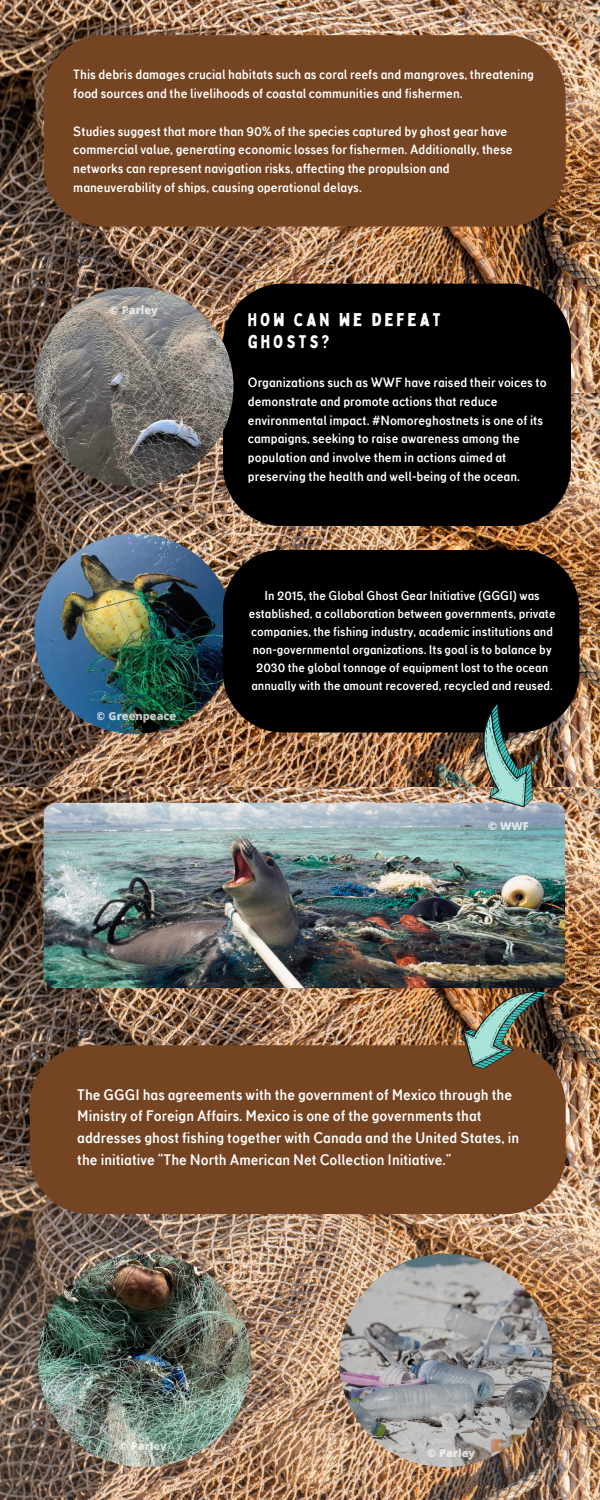
<style>
.page{position:relative;width:600px;height:1500px;background:#fff}
.page>*{position:absolute;margin:0;border:0;box-sizing:border-box;transform-origin:0 0}
.t1{font:18px/21.8px "Bobby Jones";letter-spacing:.165em;color:#fff}
.t2{font:700 15.6px/21.8px "TT Corals";color:#fff}
.t3{font:700 13.7px/18.8px "TT Corals";color:#fff}
.t4{font:700 13.6px/18.8px "TT Corals";color:#fff}
.t5{font:700 13.1px/18px "TT Corals";color:#fff;text-align:center}
.t6{font:800 11px "Open Sans";color:#fff}
</style>
<div class="page">
<img style="left:0;top:0;width:600px;height:773px">
<img style="left:0;top:1166px;width:600px;height:334px">
<img style="left:0;top:773px;width:600px;height:393px">
<div style="left:223px;top:284px;width:348px;height:242px;background:#000"></div>
<img style="left:34px;top:287px;width:200px;height:199px;border-radius:50%">
<img style="left:34px;top:534px;width:201px;height:200px;border-radius:50%">
<img style="left:44px;top:803px;width:521px;height:185px;border-radius:13px">
<div style="left:30px;top:1045px;width:536px;height:169px;background:#754523"></div>
<img style="left:38px;top:1254px;width:213px;height:213px;border-radius:50%">
<img style="left:339px;top:1254px;width:213px;height:213px;border-radius:50%">
<img style="left:450px;top:965px;width:102px;height:116px">
<div style="left:223px;top:550px;width:356px;height:183px;background:#000"></div>
<img style="left:454px;top:700px;width:93px;height:119px">
<div style="left:44px;top:35px;width:522px;height:192px;background:#754523"></div>
<p class="t3" style="left:73px;top:66px;width:462px">This debris damages crucial habitats such as coral reefs and mangroves, threatening food sources and the livelihoods of coastal communities and fishermen.</p>
<h3 class="t3" style="left:73px;top:122px;width:441px">Studies suggest that more than 90% of the species captured by ghost gear have commercial value, generating economic losses for fishermen. Additionally, these networks can represent navigation risks, affecting the propulsion and maneuverability of ships, causing operational delays.</h3>
<p class="t6" style="left:110px;top:302px;width:49px">© Parley</p>
<p class="t6" style="left:97px;top:708px;width:81px">© Greenpeace</p>
<h3 class="t1" style="left:248px;top:309px;width:194px">HOW CAN WE DEFEAT<br>GHOSTS?</h3>
<h1 class="t4" style="left:248px;top:373px;width:300px">Organizations such as WWF have raised their voices to demonstrate and promote actions that reduce environmental impact. #Nomoreghostnets is one of its campaigns, seeking to raise awareness among the population and involve them in actions aimed at preserving the health and well-being of the ocean.</h1>
<p class="t5" style="left:249px;top:587px;width:308px">In 2015, the Global Ghost Gear Initiative (GGGI) was established, a collaboration between governments, private companies, the fishing industry, academic institutions and non-governmental organizations. Its goal is to balance by 2030 the global tonnage of equipment lost to the ocean annually with the amount recovered, recycled and reused.</p>
<p class="t6" style="left:488px;top:818px;width:42px">© WWF</p>
<p class="t2" style="left:77px;top:1084px;width:443px">The GGGI has agreements with the government of Mexico through the Ministry of Foreign Affairs. Mexico is one of the governments that addresses ghost fishing together with Canada and the United States, in the initiative “The North American Net Collection Initiative.”</p>
<p class="t6" style="left:119px;top:1438px;width:49px">© Parley</p>
<p class="t6" style="left:427px;top:1445px;width:49px">© Parley</p>
</div>
